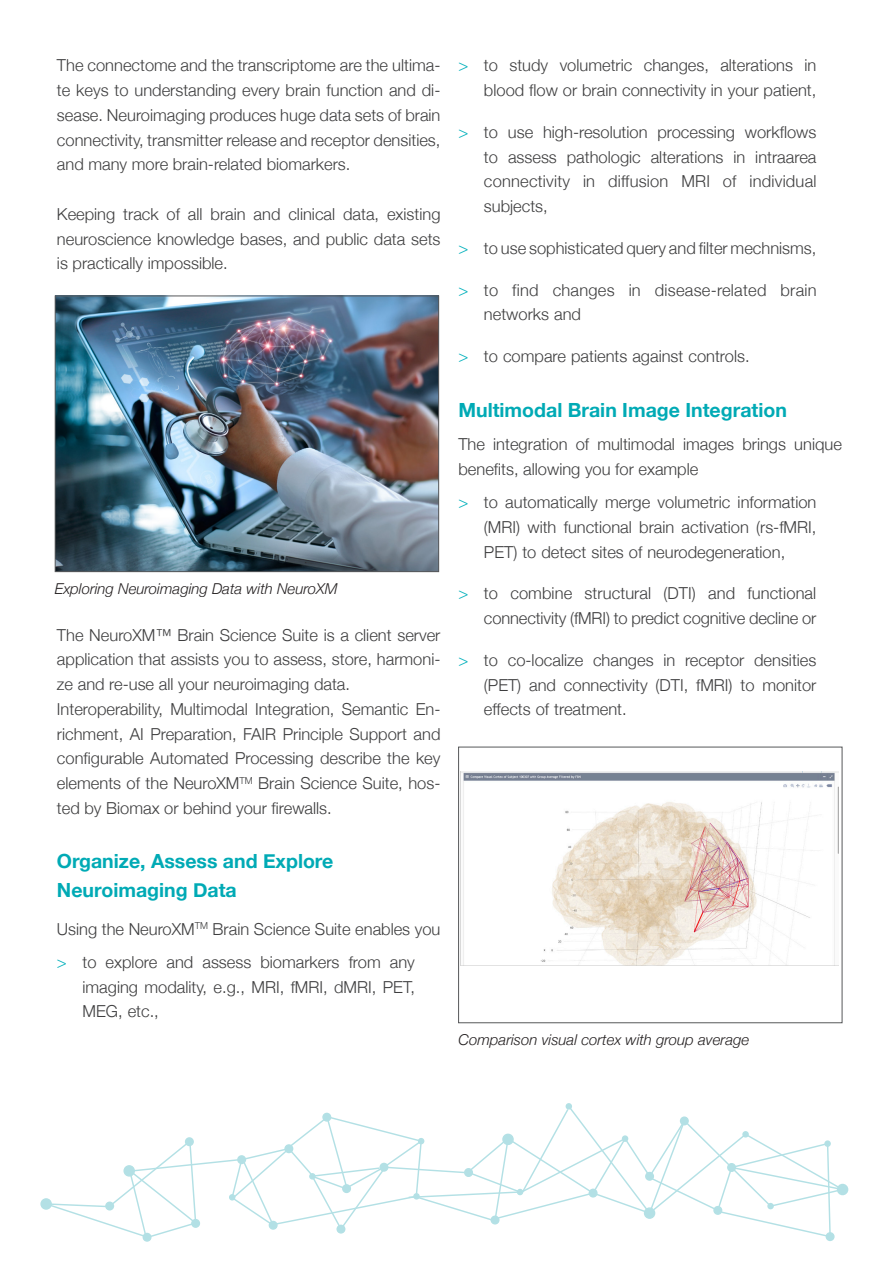
<style>
.page{position:relative;width:893px;height:1263px;background:#fff}
.page>*{position:absolute;margin:0;border:0;box-sizing:border-box;transform-origin:0 0}
.Überschrift_2{font:700 19.5px "Helvetica Neue";color:#00aab5}
.Fließtext{font:700 19.5px "Helvetica Neue";color:#00aab5}
.Fließtext-2{font:300 16.5px/24.8px "Helvetica Neue";color:#3e3e3f;text-align:justify}
.t1{font:italic 300 15px "Helvetica Neue";color:#231f20}
.s1{color:#00b0bb}
</style>
<div class="page">
<div style="left:41px;top:1199px;width:10px;height:10px;background:#b3e0e5;border-radius:50%"></div>
<div style="left:40px;top:1198px;width:12px;height:12px;border:1px solid #0099a8;border-radius:50%"></div>
<div style="left:143px;top:1233px;width:8px;height:8px;background:#b3e0e5;border-radius:50%"></div>
<div style="left:143px;top:1233px;width:9px;height:9px;border:1px solid #0099a8;border-radius:50%"></div>
<div style="left:837px;top:1184px;width:11px;height:11px;border:1px solid #0099a8;border-radius:50%"></div>
<div style="left:826px;top:1232px;width:9px;height:9px;border:1px solid #0099a8;border-radius:50%"></div>
<svg style="left:44px;top:1103px;width:801px;height:136px"></svg>
<img style="left:57px;top:298px;width:380px;height:272px">
<div style="left:55px;top:296px;width:384px;height:276px;border:1px solid #57585a"></div>
<img style="left:460px;top:772px;width:378px;height:194px">
<div style="left:458px;top:747px;width:384px;height:276px;border:1px solid #57585a"></div>
<p class="Fließtext-2" style="left:57px;top:52px;width:385px">The connectome and the transcriptome are the ultima&shy;te keys to understanding every brain function and di&shy;sease. Neuroimaging produces huge data sets of brain connectivity, transmitter release and receptor densities, and many more brain-related biomarkers.</p>
<p class="Fließtext-2" style="left:57px;top:200px;width:385px">Keeping track of all brain and clinical data, existing neuroscience knowledge bases, and public data sets is practically impossible.</p>
<p class="t1" style="left:55px;top:577px;width:284px">Exploring Neuroimaging Data with NeuroXM</p>
<p class="Fließtext-2" style="left:57px;top:621px;width:385px">The NeuroXM™ Brain Science Suite is a client server application that assists you to assess, store, harmoni&shy;ze and re-use all your neuroimaging data.</p>
<p class="Fließtext-2" style="left:57px;top:695px;width:385px">Interoperability, Multimodal Integration, Semantic En&shy;richment, AI Preparation, FAIR Principle Support and configurable Automated Processing describe the key elements of the NeuroXM<sup>TM</sup> Brain Science Suite, hos&shy;ted by Biomax or behind your firewalls.</p>
<p class="Fließtext" style="left:57px;top:845px;width:278px">Organize, Assess and Explore</p>
<p class="Überschrift_2" style="left:57px;top:875px;width:181px">Neuroimaging Data</p>
<p class="Fließtext-2" style="left:57px;top:915px;width:385px">Using the NeuroXM<sup>TM</sup> Brain Science Suite enables you</p>
<p class="Fließtext-2" style="left:82px;top:948px;width:334px;text-indent:-26px"><span class="s1">&gt;</span> to explore and assess biomarkers from any imaging modality, e.g., MRI, fMRI, dMRI, PET, MEG, etc.,</p>
<p class="Fließtext-2" style="left:458px;top:52px;width:359px;text-align:right"><span class="s1">&gt;</span> to study volumetric changes, alterations in blood flow or brain connectivity in your patient,</p>
<p class="Fließtext-2" style="left:484px;top:118px;width:334px;text-indent:-26px"><span class="s1">&gt;</span> to use high-resolution processing workflows to assess pathologic alterations in intraarea connectivity in diffusion MRI of individual subjects,</p>
<p class="Fließtext-2" style="left:458px;top:234px;width:359px"><span class="s1">&gt;</span> to use sophisticated query and filter mechnisms,</p>
<p class="Fließtext-2" style="left:484px;top:276px;width:334px;text-indent:-26px"><span class="s1">&gt;</span> to find changes in disease-related brain networks and</p>
<p class="Fließtext-2" style="left:458px;top:343px;width:293px"><span class="s1">&gt;</span> to compare patients against controls.</p>
<p class="Überschrift_2" style="left:458px;top:395px;width:330px">Multimodal Brain Image Integration</p>
<p class="Fließtext-2" style="left:458px;top:431px;width:385px">The integration of multimodal images brings unique benefits, allowing you for example</p>
<p class="Fließtext-2" style="left:484px;top:489px;width:334px;text-indent:-26px"><span class="s1">&gt;</span> to automatically merge volumetric information (MRI) with functional brain activation (rs-fMRI, PET) to detect sites of neurodegeneration,</p>
<p class="Fließtext-2" style="left:458px;top:580px;width:359px;text-align:right"><span class="s1">&gt;</span> to combine structural (DTI) and functional connectivity (fMRI) to predict cognitive decline or</p>
<p class="Fließtext-2" style="left:484px;top:646px;width:334px;text-indent:-26px"><span class="s1">&gt;</span> to co-localize changes in receptor densities (PET) and connectivity (DTI, fMRI) to monitor effects of treatment.</p>
<p class="t1" style="left:459px;top:1027px;width:292px">Comparison visual cortex with group average</p>
</div>
